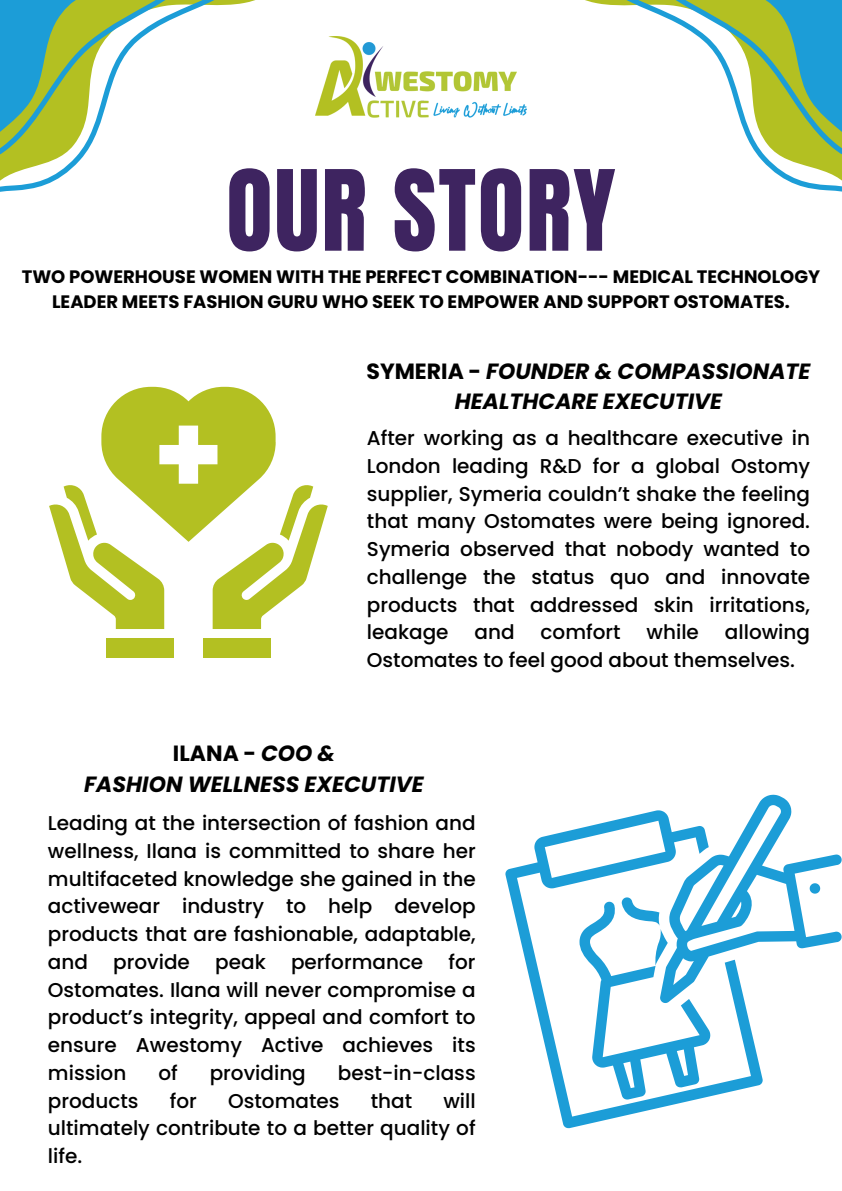
<style>
.page{position:relative;width:842px;height:1191px;background:#fff}
.page>*{position:absolute;margin:0;border:0;box-sizing:border-box;transform-origin:0 0}
.t1{font:95px "Anton";letter-spacing:.02em;color:#3e2460}
.t2{font:italic 700 22px/30.8px "Poppins";color:#000;text-align:center}
.t3{font:500 20px/27.8px "Poppins";color:#000;text-align:justify}
.t4{font:700 18px/24.8px "Poppins";color:#000;text-align:center}
.s1{font-style:normal}
</style>
<div class="page">
<svg style="left:0;top:0;width:255px;height:192px"></svg>
<svg style="left:585px;top:0;width:257px;height:192px"></svg>
<img style="left:316px;top:37px;width:210px;height:81px">
<div style="left:106px;top:638px;width:68px;height:19px;background:#b3c022"></div>
<div style="left:203px;top:638px;width:68px;height:19px;background:#b3c022"></div>
<svg style="left:49px;top:387px;width:279px;height:242px"></svg>
<svg style="left:505px;top:828px;width:193px;height:299px"></svg>
<svg style="left:579px;top:794px;width:263px;height:305px"></svg>
<p class="t1" style="left:226px;top:142px;width:391px">OUR STORY</p>
<h2 class="t4" style="left:22px;top:264px;width:800px">TWO POWERHOUSE WOMEN WITH THE PERFECT COMBINATION--- MEDICAL TECHNOLOGY<br>LEADER MEETS FASHION GURU WHO SEEK TO EMPOWER AND SUPPORT OSTOMATES.</h2>
<h1 class="t2" style="left:366px;top:355px;width:446px"><span class="s1">SYMERIA -</span> FOUNDER &amp; COMPASSIONATE<br>HEALTHCARE EXECUTIVE</h1>
<p class="t3" style="left:367px;top:424px;width:445px">After working as a healthcare executive in London leading R&amp;D for a global Ostomy supplier, Symeria couldn’t shake the feeling that many Ostomates were being ignored.<br>Symeria observed that nobody wanted to challenge the status quo and innovate products that addressed skin irritations, leakage</p>
<p class="t3" style="left:475px;top:618px;width:42px">and</p>
<p class="t3" style="left:541px;top:618px;width:82px">comfort</p>
<p class="t3" style="left:647px;top:618px;width:54px">while</p>
<p class="t3" style="left:367px;top:618px;width:445px;text-indent:358px">allowing<br>Ostomates to feel good about themselves.</p>
<p class="t2" style="left:84px;top:737px;width:341px"><span class="s1">ILANA -</span> COO &amp;<br>FASHION WELLNESS EXECUTIVE</p>
<p class="t3" style="left:48px;top:809px;width:429px">Leading at the intersection of fashion and wellness, Ilana is committed to share her multifaceted knowledge she gained in the activewear industry to help develop products that are fashionable, adaptable, and</p>
<p class="t3" style="left:48px;top:947px;width:429px;text-indent:401px">for Ostomates. Ilana will never compromise a product’s integrity, appeal and comfort to ensure Awestomy Active achieves its mission</p>
<p class="t3" style="left:113px;top:947px;width:78px">provide</p>
<p class="t3" style="left:215px;top:947px;width:52px">peak</p>
<p class="t3" style="left:291px;top:947px;width:134px">performance</p>
<p class="t3" style="left:158px;top:1058px;width:21px">of</p>
<p class="t3" style="left:210px;top:1058px;width:98px">providing</p>
<p class="t3" style="left:338px;top:1058px;width:139px">best-in-class</p>
<p class="t3" style="left:48px;top:1086px;width:92px">products</p>
<p class="t3" style="left:170px;top:1086px;width:29px">for</p>
<p class="t3" style="left:228px;top:1086px;width:113px">Ostomates</p>
<p class="t3" style="left:371px;top:1086px;width:43px">that</p>
<p class="t3" style="left:48px;top:1086px;width:429px;text-indent:395px">will ultimately contribute to a better quality of life.</p>
</div>
